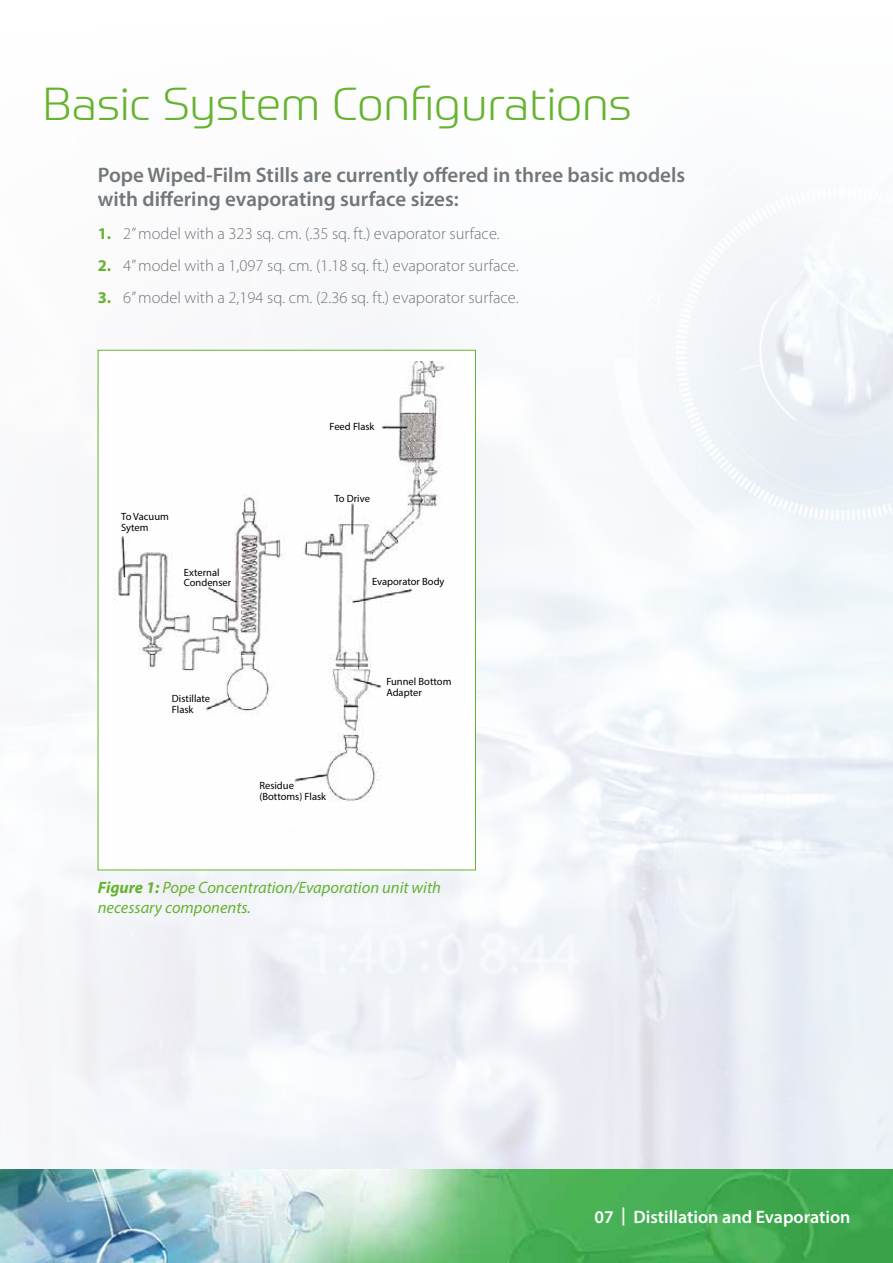
<style>
.page{position:relative;width:893px;height:1263px;background:#fff}
.page>*{position:absolute;margin:0;border:0;box-sizing:border-box;transform-origin:0 0}
.t1{font:300 45px "Prometo";color:#65b32e;scale:1.04 1}
.t2{font:600 21px/24px "Myriad Pro";color:#71777a}
.t3{font:600 18px "Myriad Pro";color:#fff}
.t4{font:300 16.5px "Myriad Pro";color:#71777a}
.t5{font:italic 16.5px/19.5px "Myriad Pro";color:#65b32e}
.t6{font:10.5px/10.5px "Myriad Pro";color:#000}
.s1{font-weight:700;color:#65b32e}
.s2{font-weight:700}
</style>
<div class="page">
<img style="left:0;top:210px;width:893px;height:1053px">
<div style="left:98px;top:350px;width:377px;height:520px;background:#fff"></div>
<img style="left:112px;top:361px;width:333px;height:441px">
<h1 class="t1" style="left:43px;top:77px;width:568px">Basic System Configurations</h1>
<p class="t2" style="left:98px;top:163px;width:589px">Pope Wiped-Film Stills are currently offered in three basic models with differing evaporating surface sizes:</p>
<p class="t4" style="left:98px;top:224px;width:403px"><span class="s1">1.</span> 2” model with a 323 sq. cm. (.35 sq. ft.) evaporator surface.</p>
<p class="t4" style="left:98px;top:256px;width:422px"><span class="s1">2.</span> 4” model with a 1,097 sq. cm. (1.18 sq. ft.) evaporator surface.</p>
<p class="t4" style="left:98px;top:289px;width:422px"><span class="s1">3.</span> 6” model with a 2,194 sq. cm. (2.36 sq. ft.) evaporator surface.</p>
<p class="t6" style="left:330px;top:421px;width:47px">Feed Flask</p>
<p class="t6" style="left:121px;top:511px;width:49px">To Vacuum<br>Sytem</p>
<p class="t6" style="left:184px;top:567px;width:49px">External<br>Condenser</p>
<p class="t6" style="left:334px;top:493px;width:37px">To Drive</p>
<p class="t6" style="left:372px;top:576px;width:74px">Evaporator Body</p>
<p class="t6" style="left:172px;top:693px;width:40px">Distillate<br>Flask</p>
<p class="t6" style="left:259px;top:780px;width:68px">Residue (Bottoms) Flask</p>
<p class="t6" style="left:386px;top:676px;width:67px">Funnel Bottom<br>Adapter</p>
<p class="t5" style="left:98px;top:878px;width:345px"><span class="s2">Figure 1:</span> Pope Concentration/Evaporation unit with necessary components.</p>
<p class="t3" style="left:594px;top:1205px;width:257px">07 | Distillation and Evaporation</p>
</div>
